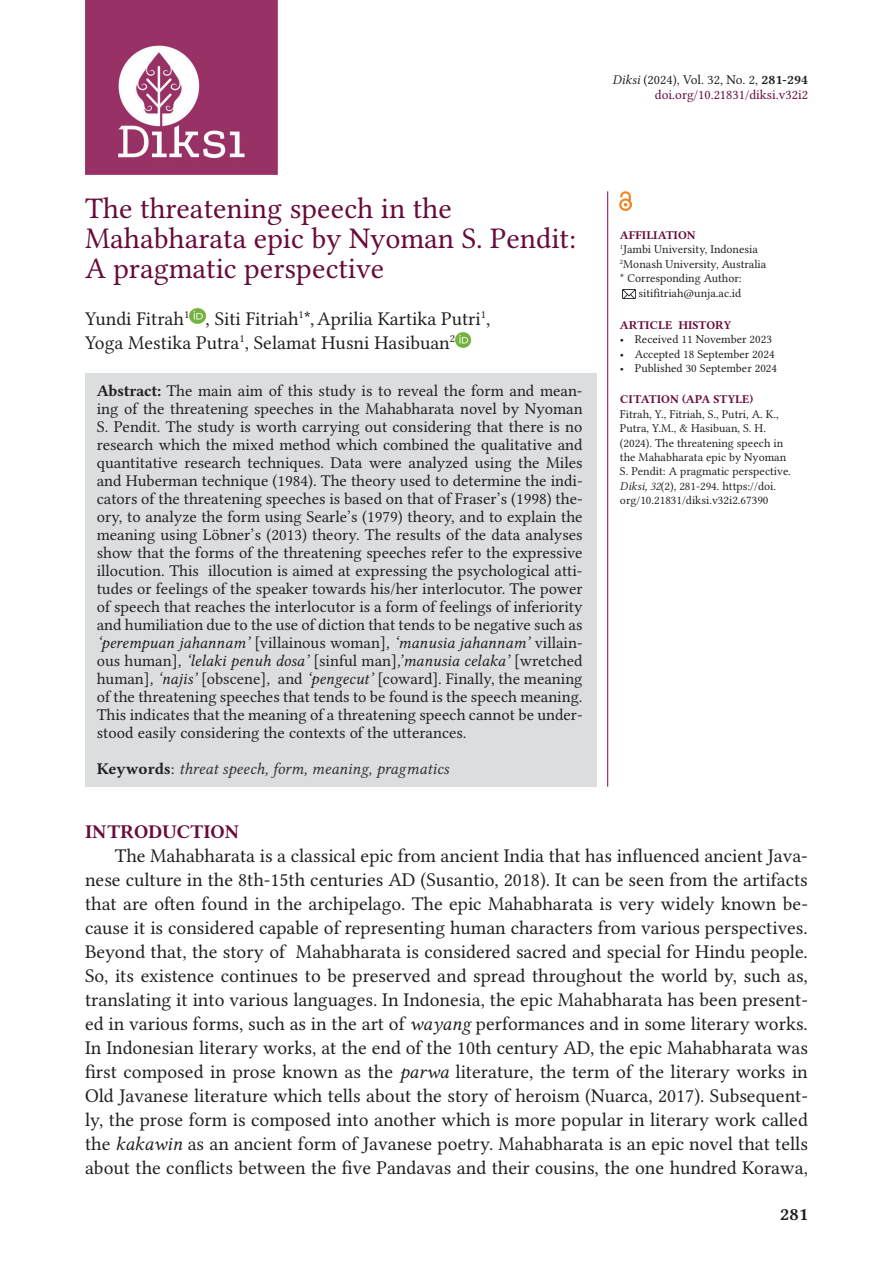
<style>
.page{position:relative;width:893px;height:1263px;background:#fff}
.page>*{position:absolute;margin:0;border:0;box-sizing:border-box;transform-origin:0 0}
.t1{font:30px/30px "Libertinus Serif";color:#680b3a}
.t2{font:19.5px/24px "Libertinus Serif";color:#231f20}
.t3{font:700 19.5px "Libertinus Serif";color:#680b3a}
.t4{font:700 18px "Libertinus Serif";color:#231f20}
.t5{font:16.5px/18px "Libertinus Serif";color:#231f20;text-align:justify}
.t6{font:italic 16.5px "Libertinus Serif";color:#313232}
.t7{font:13.5px/15px "Libertinus Serif";color:#680b3a;text-align:right}
.t8{font:12px/14.4px "Libertinus Serif";color:#231f20}
.t9{font:700 12px "Libertinus Serif";color:#680b3a}
.s1{font-style:italic;color:#231f20}
.s2{color:#231f20}
.s3{font-weight:700;color:#231f20}
.s4{font-weight:700}
.s5{font-style:italic}
.s6{font-weight:700;font-style:normal;color:#231f20}
.s7{font-style:normal;color:#231f20}
</style>
<div class="page">
<img style="left:85px;top:0;width:193px;height:175px">
<div style="left:85px;top:373px;width:511px;height:414px;background:#dcdddf"></div>
<svg style="left:623px;top:289px;width:12px;height:9px"></svg>
<img style="left:620px;top:191px;width:12px;height:19px">
<img style="left:189px;top:308px;width:17px;height:16px">
<img style="left:455px;top:332px;width:16px;height:16px">
<hr style="left:607px;top:191px;width:1px;height:596px;background:#8d0052">
<p class="t7" style="left:612px;top:72px;width:197px"><span class="s1">Diksi</span> <span class="s2">(2024), Vol. 32, No. 2,</span> <span class="s3">281-294 </span>doi.org/10.21831/diksi.v32i2</p>
<h1 class="t1" style="left:85px;top:193px;width:493px">The threatening speech in the<br>Mahabharata epic by Nyoman S. Pendit:<br>A pragmatic perspective</h1>
<p class="t2" style="left:85px;top:306px;width:407px">Yundi Fitrah<sup>1</sup> , Siti Fitriah<sup>1</sup>*,Aprilia Kartika Putri<sup>1</sup>,<br>Yoga Mestika Putra<sup>1</sup>, Selamat Husni Hasibuan<sup>2</sup></p>
<p class="t5" style="left:97px;top:382px;width:487px"><span class="s4">Abstract:</span> The main aim of this study is to reveal the form and mean&shy;ing of the threatening speeches in the Mahabharata novel by Nyoman S. Pendit. The study is worth carrying out considering that there is no research which the mixed method which combined the qualitative and quantitative research techniques. Data were analyzed using the Miles and Huberman technique (1984). The theory used to determine the indi&shy;cators of the threatening speeches is based on that of Fraser’s (1998) the&shy;ory, to analyze the form using Searle’s (1979) theory, and to explain the meaning using Löbner’s (2013) theory. The results of the data analyses show that the forms of the threatening speeches refer to the expressive illocution. This illocution is aimed at expressing the psychological atti&shy;tudes or feelings of the speaker towards his/her interlocutor. The power of speech that reaches the interlocutor is a form of feelings of inferiority and humiliation due to the use of diction that tends to be negative such as <span class="s5">‘perempuan jahannam’</span> [villainous woman]<span class="s5">, ‘manusia jahannam’</span> villain&shy;ous human]<span class="s5">, ‘lelaki penuh dosa’</span> [sinful man]<span class="s5">,’manusia celaka’</span> [wretched human]<span class="s5">, ‘najis’</span> [obscene]<span class="s5">,</span> and <span class="s5">‘pengecut’</span> [coward]. Finally, the meaning of the threatening speeches that tends to be found is the speech meaning.<br>This indicates that the meaning of a threatening speech cannot be under&shy;stood easily considering the contexts of the utterances.</p>
<p class="t6" style="left:97px;top:759px;width:354px"><span class="s6">Keywords</span><span class="s7">:</span> threat speech, form, meaning, pragmatics</p>
<p class="t9" style="left:620px;top:227px;width:77px">AFFILIATION</p>
<p class="t8" style="left:620px;top:242px;width:139px"><sup>1</sup>Jambi University, Indonesia</p>
<p class="t8" style="left:620px;top:257px;width:148px"><sup>2</sup>Monash University, Australia</p>
<p class="t8" style="left:620px;top:271px;width:123px">* Corresponding Author:</p>
<p class="t8" style="left:638px;top:285px;width:104px">sitifitriah@unja.ac.id</p>
<p class="t9" style="left:620px;top:317px;width:113px">ARTICLE HISTORY</p>
<p class="t8" style="left:620px;top:332px;width:153px">• Received 11 November 2023</p>
<p class="t8" style="left:620px;top:346px;width:156px">• Accepted 18 September 2024</p>
<p class="t8" style="left:620px;top:361px;width:159px">• Published 30 September 2024</p>
<p class="t9" style="left:620px;top:391px;width:135px">CITATION (APA STYLE)</p>
<p class="t8" style="left:620px;top:407px;width:172px">Fitrah, Y., Fitriah, S., Putri, A. K., Putra, Y.M., &amp; Hasibuan, S. H. (2024). The threatening speech in the Mahabharata epic by Nyoman S. Pendit: A pragmatic perspective.<br><span class="s5">Diksi, 32</span>(2), 281-294. https://doi. org/10.21831/diksi.v32i2.67390</p>
<p class="t3" style="left:85px;top:818px;width:156px">INTRODUCTION</p>
<p class="t2" style="left:85px;top:844px;width:724px;text-align:justify;text-indent:30px">The Mahabharata is a classical epic from ancient India that has influenced ancient Java&shy;nese culture in the 8th-15th centuries AD (Susantio, 2018). It can be seen from the artifacts that are often found in the archipelago. The epic Mahabharata is very widely known be&shy;cause it is considered capable of representing human characters from various perspectives.<br>Beyond that, the story of Mahabharata is considered sacred and special for Hindu people.<br>So, its existence continues to be preserved and spread throughout the world by, such as, translating it into various languages. In Indonesia, the epic Mahabharata has been present&shy;ed in various forms, such as in the art of <span class="s5">wayang</span> performances and in some literary works.<br>In Indonesian literary works, at the end of the 10th century AD, the epic Mahabharata was first composed in prose known as the <span class="s5">parwa</span> literature, the term of the literary works in Old Javanese literature which tells about the story of heroism (Nuarca, 2017). Subsequent&shy;ly, the prose form is composed into another which is more popular in literary work called the <span class="s5">kakawin</span> as an ancient form of Javanese poetry. Mahabharata is an epic novel that tells about the conflicts between the five Pandavas and their cousins, the one hundred Korawa,</p>
<p class="t4" style="left:780px;top:1201px;width:29px">281</p>
</div>
